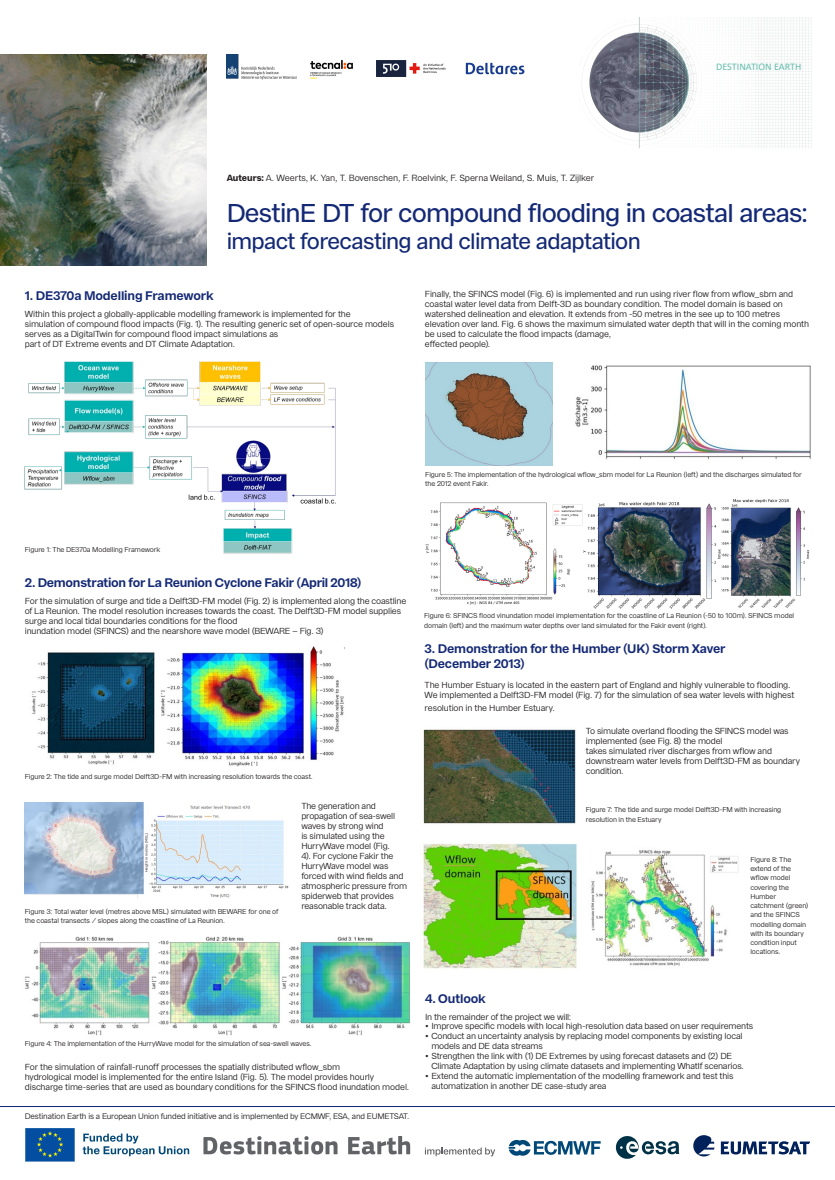
<style>
.page{position:relative;width:835px;height:1180px;background:#fff}
.page>*{position:absolute;margin:0;border:0;box-sizing:border-box;transform-origin:0 0}
.t1{font:500 25.72px "Franca";letter-spacing:-.03em;color:#142975}
.t2{font:500 22.22px "Franca";letter-spacing:-.03em;color:#142975}
.t3{font:700 12.42px/14.9px "Franca";letter-spacing:-.015em;color:#142975}
.t4{font:10.15px "Calibri";color:#62bcad}
.t5{font:8.92px "Franca";letter-spacing:-.01em;color:#231f20}
.t6{font:8.75px/10px "Franca";letter-spacing:-.015em;color:#231f20}
.t7{font:8.05px "Franca";letter-spacing:-.02em;color:#231f20}
.t8{font:7px/9.3px "Franca";letter-spacing:-.01em;color:#231f20}
.s1{font-weight:800}
.s2{color:#fff}
</style>
<div class="page">
<img style="left:0;top:54px;width:206px;height:211px">
<svg style="left:465px;top:63px;width:59px;height:11px"></svg>
<img style="left:376px;top:60px;width:70px;height:17px">
<img style="left:227px;top:54px;width:70px;height:25px">
<img style="left:310px;top:60px;width:43px;height:19px">
<img style="left:583px;top:18px;width:228px;height:130px">
<img style="left:25px;top:362px;width:311px;height:192px">
<img style="left:32px;top:652px;width:123px;height:113px">
<img style="left:160px;top:646px;width:184px;height:120px">
<img style="left:25px;top:802px;width:264px;height:96px">
<img style="left:24px;top:936px;width:386px;height:100px">
<img style="left:423px;top:729px;width:153px;height:95px">
<img style="left:423px;top:843px;width:316px;height:126px">
<img style="left:720px;top:499px;width:89px;height:108px">
<img style="left:425px;top:502px;width:158px;height:103px">
<img style="left:583px;top:502px;width:137px;height:110px">
<img style="left:425px;top:363px;width:127px;height:102px">
<img style="left:575px;top:365px;width:236px;height:94px">
<svg style="left:25px;top:1128px;width:50px;height:33px;background:#12589a"></svg>
<svg style="left:203px;top:1136px;width:134px;height:18px"></svg>
<svg style="left:348px;top:1136px;width:62px;height:18px"></svg>
<svg style="left:425px;top:1147px;width:70px;height:9px"></svg>
<svg style="left:508px;top:1140px;width:92px;height:15px"></svg>
<svg style="left:615px;top:1136px;width:64px;height:23px"></svg>
<svg style="left:720px;top:1141px;width:90px;height:13px"></svg>
<svg style="left:693px;top:1135px;width:21px;height:21px"></svg>
<svg style="left:83px;top:1133px;width:106px;height:23px"></svg>
<hr style="left:0;top:1106px;width:834px;height:1px;background:#142975">
<p class="t5" style="left:227px;top:172px;width:369px"><span class="s1">Auteurs:</span> A. Weerts, K. Yan, T. Bovenschen, F. Roelvink, F. Sperna Weiland, S. Muis, T. Zijlker</p>
<p class="t4" style="left:716px;top:59px;width:87px">DESTINATION EARTH</p>
<h1 class="t1" style="left:227px;top:197px;width:583px">DestinE DT for compound flooding in coastal areas:</h1>
<h2 class="t2" style="left:227px;top:227px;width:415px">impact forecasting and climate adaptation</h2>
<h3 class="t3" style="left:25px;top:288px;width:190px">1. DE370a Modelling Framework</h3>
<p class="t6" style="left:25px;top:309px;width:371px">Within this project a globally-applicable modelling framework is implemented for the<br>simulation of compound flood impacts (Fig. 1). The resulting generic set of open-source models serves as a DigitalTwin for compound flood impact simulations as<br>part of DT Extreme events and DT Climate Adaptation. <span class="s2">T</span></p>
<p class="t6" style="left:425px;top:289px;width:385px">Finally, the SFINCS model (Fig. 6) is implemented and run using river flow from wflow_sbm and coastal water level data from Delft-3D as boundary condition. The model domain is based on watershed delineation and elevation. It extends from -50 metres in the see up to 100 metres elevation over land. Fig. 6 shows the maximum simulated water depth that will in the coming month be used to calculate the flood impacts (damage,<br>effected people).</p>
<p class="t8" style="left:425px;top:470px;width:378px">Figure 5: The implementation of the hydrological wflow_sbm model for La Reunion (left) and the discharges simulated for the 2012 event Fakir.</p>
<p class="t8" style="left:25px;top:545px;width:137px">Figure 1: The DE370a Modelling Framework</p>
<h3 class="t3" style="left:25px;top:575px;width:338px">2. Demonstration for La Reunion Cyclone Fakir (April 2018)</h3>
<p class="t6" style="left:25px;top:596px;width:383px">For the simulation of surge and tide a Delft3D-FM model (Fig. 2) is implemented along the coastline of La Reunion. The model resolution increases towards the coast. The Delft3D-FM model supplies surge and local tidal boundaries conditions for the flood<br>inundation model (SFINCS) and the nearshore wave model (BEWARE – Fig. 3)</p>
<p class="t8" style="left:25px;top:772px;width:289px">Figure 2: The tide and surge model Delft3D-FM with increasing resolution towards the coast.</p>
<p class="t6" style="left:301px;top:801px;width:107px">The generation and propagation of sea-swell waves by strong wind<br>is simulated using the<br>HurryWave model (Fig.<br>4). For cyclone Fakir the<br>HurryWave model was forced with wind fields and atmospheric pressure from spiderweb that provides reasonable track data.</p>
<p class="t8" style="left:25px;top:906px;width:255px">Figure 3: Total water level (metres above MSL) simulated with BEWARE for one of the coastal transects / slopes along the coastline of La Reunion.</p>
<p class="t8" style="left:25px;top:1038px;width:288px">Figure 4: The implementation of the HurryWave model for the simulation of sea-swell waves.</p>
<p class="t6" style="left:25px;top:1061px;width:386px">For the simulation of rainfall-runoff processes the spatially distributed wflow_sbm<br>hydrological model is implemented for the entire Island (Fig. 5). The model provides hourly discharge time-series that are used as boundary conditions for the SFINCS flood inundation model.</p>
<p class="t7" style="left:25px;top:1111px;width:386px">Destination Earth is a European Union funded initiative and is implemented by ECMWF, ESA, and EUMETSAT.</p>
<p class="t8" style="left:424px;top:611px;width:371px">Figure 6: SFINCS flood vinundation model implementation for the coastline of La Reunion (-50 to 100m). SFINCS model domain (left) and the maximum water depths over land simulated for the Fakir event (right).</p>
<h3 class="t3" style="left:424px;top:642px;width:302px">3. Demonstration for the Humber (UK) Storm Xaver (December 2013)</h3>
<p class="t6" style="left:424px;top:680px;width:371px">The Humber Estuary is located in the eastern part of England and highly vulnerable to flooding.<br>We implemented a Delft3D-FM model (Fig. 7) for the simulation of sea water levels with highest</p>
<p class="t6" style="left:424px;top:703px;width:132px">resolution in the Humber Estuary.</p>
<p class="t6" style="left:585px;top:726px;width:216px">To simulate overland flooding the SFINCS model was implemented (see Fig. 8) the model<br>takes simulated river discharges from wflow and downstream water levels from Delft3D-FM as boundary condition.</p>
<p class="t8" style="left:585px;top:805px;width:197px">Figure 7: The tide and surge model Delft3D-FM with increasing resolution in the Estuary</p>
<p class="t8" style="left:750px;top:854px;width:60px">Figure 8: The extend of the wflow model covering the<br>Humber catchment (green) and the SFINCS modelling domain with its boundary condition input locations.</p>
<h3 class="t3" style="left:425px;top:991px;width:62px">4. Outlook</h3>
<p class="t6" style="left:425px;top:1011px;width:148px">In the remainder of the project we will:</p>
<p class="t6" style="left:425px;top:1021px;width:330px">• Improve specific models with local high-resolution data based on user requirements</p>
<p class="t6" style="left:431px;top:1031px;width:313px;text-indent:-6px">• Conduct an uncertainty analysis by replacing model components by existing local models and DE data streams</p>
<p class="t6" style="left:431px;top:1051px;width:314px;text-indent:-6px">• Strengthen the link with (1) DE Extremes by using forecast datasets and (2) DE<br>Climate Adaptation by using climate datasets and implementing WhatIf scenarios.</p>
<p class="t6" style="left:431px;top:1071px;width:304px;text-indent:-6px">• Extend the automatic implementation of the modelling framework and test this automatization in another DE case-study area</p>
</div>
